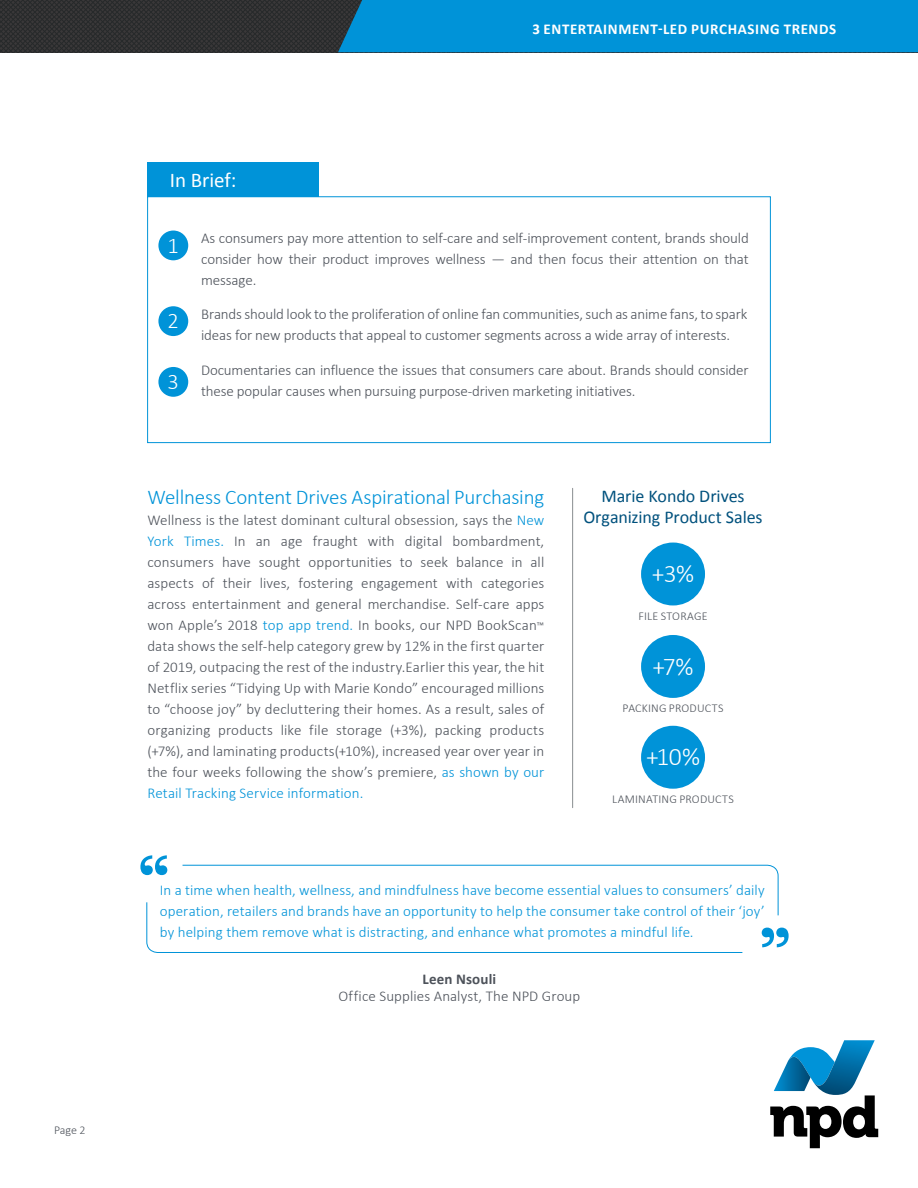
<style>
.page{position:relative;width:918px;height:1188px;background:#fff}
.page>*{position:absolute;margin:0;border:0;box-sizing:border-box;transform-origin:0 0}
.t1{font:300 25.5px "Calibri";color:#fff}
.t2{font:300 22.5px "Calibri";color:#fff}
.t3{font:300 21px "Calibri";letter-spacing:-.01em;color:#0093d8}
.t4{font:21px "Calibri";letter-spacing:-.005em;color:#fff}
.t5{font:18px/21.6px "Calibri";letter-spacing:-.005em;color:#00517d;text-align:center}
.t6{font:300 15px/21px "Calibri";letter-spacing:-.01em;color:#4d525a;text-align:justify}
.t7{font:300 15px/21px "Calibri";letter-spacing:.005em;color:#0093d8;text-align:justify}
.t8{font:700 15px "Calibri";letter-spacing:.04em;color:#fff}
.t9{font:700 15px "Calibri";letter-spacing:.01em;color:#4d525a}
.t10{font:300 12px "Calibri";letter-spacing:.015em;color:#4d525a}
.s1{color:#0093d8}
.s2{font-size:10.5px}
</style>
<div class="page">
<svg style="left:0;top:0;width:918px;height:52px;background:#126d98"></svg>
<svg style="left:770px;top:1040px;width:108px;height:108px"></svg>
<div style="left:147px;top:197px;width:624px;height:246px;border:1px solid #0093d8"></div>
<div style="left:147px;top:162px;width:172px;height:35px;background:#0093d8"></div>
<div style="left:158px;top:231px;width:30px;height:29px;background:#0093d8;border-radius:50%"></div>
<div style="left:158px;top:306px;width:30px;height:30px;background:#0093d8;border-radius:50%"></div>
<div style="left:158px;top:367px;width:30px;height:30px;background:#0093d8;border-radius:50%"></div>
<hr style="left:572px;top:488px;width:1px;height:320px;background:#898d90">
<div style="left:641px;top:726px;width:64px;height:63px;background:#0093d8;border-radius:50%"></div>
<div style="left:641px;top:635px;width:64px;height:63px;background:#0093d8;border-radius:50%"></div>
<div style="left:641px;top:543px;width:64px;height:62px;background:#0093d8;border-radius:50%"></div>
<svg style="left:140px;top:855px;width:649px;height:98px"></svg>
<p class="t10" style="left:54px;top:1122px;width:33px">Page 2</p>
<h3 class="t4" style="left:170px;top:167px;width:68px">In Brief:</h3>
<p class="t8" style="left:532px;top:20px;width:305px">3 ENTERTAINMENT-LED PURCHASING TRENDS</p>
<h2 class="t2" style="left:168px;top:231px;width:13px">1</h2>
<h2 class="t2" style="left:168px;top:307px;width:13px">2</h2>
<h2 class="t2" style="left:168px;top:368px;width:13px">3</h2>
<p class="t6" style="left:201px;top:226px;width:549px">As consumers pay more attention to self-care and self-improvement content, brands should consider how their product improves wellness — and then focus their attention on that message.</p>
<p class="t6" style="left:201px;top:303px;width:548px">Brands should look to the proliferation of online fan communities, such as anime fans, to spark ideas for new products that appeal to customer segments across a wide array of interests.</p>
<p class="t6" style="left:201px;top:358px;width:549px">Documentaries can influence the issues that consumers care about. Brands should consider these popular causes when pursuing purpose-driven marketing initiatives.</p>
<h3 class="t3" style="left:147px;top:484px;width:398px">Wellness Content Drives Aspirational Purchasing</h3>
<p class="t6" style="left:147px;top:509px;width:398px">Wellness is the latest dominant cultural obsession, says the <span class="s1">New York Times.</span> In an age fraught with digital bombardment, consumers have sought opportunities to seek balance in all aspects of their lives, fostering engagement with categories across entertainment and general merchandise. Self-care apps won Apple’s 2018 <span class="s1">top app trend.</span> In books, our NPD BookScan<span class="s2">™ </span>data shows the self-help category grew by 12% in the first quarter of 2019, outpacing the rest of the industry.Earlier this year, the hit Netflix series “Tidying Up with Marie Kondo” encouraged millions to “choose joy” by decluttering their homes. As a result, sales of organizing products like file storage (+3%), packing products (+7%), and laminating products(+10%), increased year over year in the four weeks following the show’s premiere, <span class="s1">as shown by our Retail Tracking Service information.</span></p>
<p class="t5" style="left:583px;top:484px;width:181px">Marie Kondo Drives<br>Organizing Product Sales</p>
<h1 class="t1" style="left:652px;top:558px;width:44px">+3%</h1>
<p class="t10" style="left:638px;top:609px;width:71px">FILE STORAGE</p>
<h1 class="t1" style="left:652px;top:650px;width:43px">+7%</h1>
<p class="t10" style="left:623px;top:701px;width:102px">PACKING PRODUCTS</p>
<h1 class="t1" style="left:646px;top:741px;width:55px">+10%</h1>
<p class="t10" style="left:612px;top:792px;width:123px">LAMINATING PRODUCTS</p>
<p class="t7" style="left:160px;top:879px;width:606px">In a time when health, wellness, and mindfulness have become essential values to consumers’ daily operation, retailers and brands have an opportunity to help the consumer take control of their ‘joy’ by helping them remove what is distracting, and enhance what promotes a mindful life.</p>
<p class="t9" style="left:422px;top:970px;width:75px">Leen Nsouli</p>
<p class="t6" style="left:338px;top:985px;width:243px">Office Supplies Analyst, The NPD Group</p>
</div>
